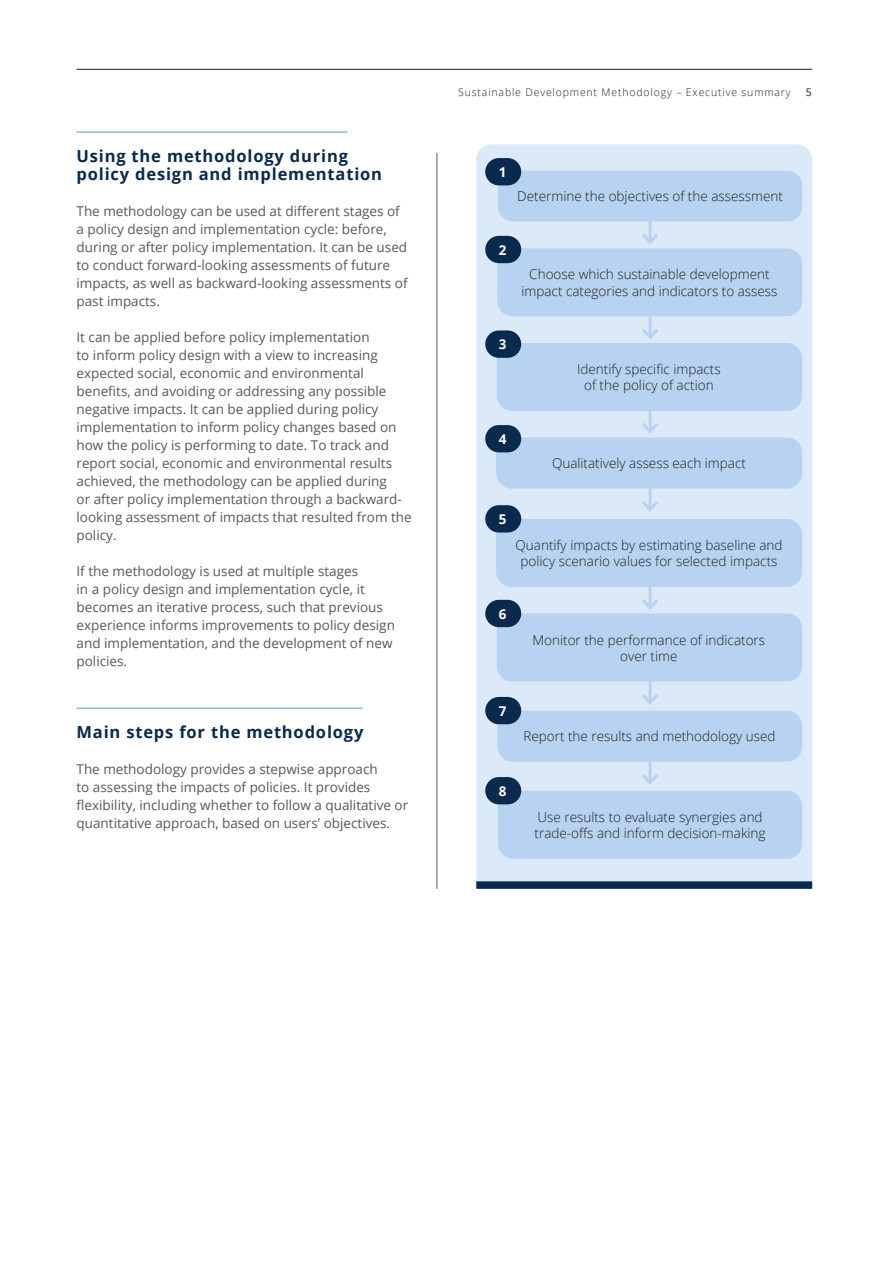
<style>
.page{position:relative;width:893px;height:1263px;background:#fff}
.page>*{position:absolute;margin:0;border:0;box-sizing:border-box;transform-origin:0 0}
.Head_2{font:700 16.5px/18px "Open Sans";letter-spacing:.05em;color:#09294e}
.Body{font:13.5px/18px "Open Sans";color:#57585a}
.t1{font:300 13.5px/16.2px "Open Sans";color:#231f20;text-align:center}
.t2{font:700 13.5px "Open Sans";color:#fff}
.t3{font:300 10.5px "Open Sans";letter-spacing:.08em;color:#231f20}
.t4{font:10.5px "Open Sans";color:#231f20}
</style>
<div class="page">
<hr style="left:77px;top:69px;width:735px;height:1px;background:#231f20">
<hr style="left:437px;top:153px;width:1px;height:736px;background:#57585a">
<hr style="left:77px;top:132px;width:270px;height:1px;background:#4a92db">
<hr style="left:77px;top:708px;width:286px;height:1px;background:#4a92db">
<div style="left:476px;top:144px;width:336px;height:737px;background:#dbe9f8"></div>
<div style="left:476px;top:881px;width:336px;height:8px;background:#09294e"></div>
<div style="left:498px;top:791px;width:304px;height:68px;background:#b7d3f1;border-radius:15px"></div>
<div style="left:498px;top:171px;width:304px;height:51px;background:#b7d3f1;border-radius:15px"></div>
<div style="left:485px;top:158px;width:36px;height:27px;background:#09294e;border-radius:14px"></div>
<div style="left:485px;top:777px;width:36px;height:27px;background:#09294e;border-radius:14px"></div>
<div style="left:497px;top:711px;width:305px;height:51px;background:#b7d3f1;border-radius:15px"></div>
<div style="left:497px;top:248px;width:305px;height:68px;background:#b7d3f1;border-radius:15px"></div>
<div style="left:497px;top:613px;width:305px;height:68px;background:#b7d3f1;border-radius:15px"></div>
<div style="left:497px;top:343px;width:305px;height:68px;background:#b7d3f1;border-radius:15px"></div>
<div style="left:496px;top:519px;width:306px;height:68px;background:#b7d3f1;border-radius:15px"></div>
<div style="left:496px;top:437px;width:306px;height:52px;background:#b7d3f1;border-radius:15px"></div>
<div style="left:485px;top:236px;width:36px;height:27px;background:#09294e;border-radius:14px"></div>
<div style="left:485px;top:697px;width:36px;height:27px;background:#09294e;border-radius:14px"></div>
<div style="left:485px;top:330px;width:36px;height:28px;background:#09294e;border-radius:14px"></div>
<div style="left:485px;top:600px;width:36px;height:27px;background:#09294e;border-radius:14px"></div>
<div style="left:485px;top:425px;width:36px;height:27px;background:#09294e;border-radius:14px"></div>
<div style="left:485px;top:505px;width:36px;height:27px;background:#09294e;border-radius:14px"></div>
<hr style="left:649px;top:221px;width:3px;height:21px;background:#b7d3f1">
<svg style="left:639px;top:230px;width:22px;height:17px"></svg>
<hr style="left:649px;top:316px;width:3px;height:21px;background:#b7d3f1">
<svg style="left:639px;top:325px;width:22px;height:17px"></svg>
<hr style="left:649px;top:410px;width:3px;height:21px;background:#b7d3f1">
<svg style="left:639px;top:419px;width:22px;height:17px"></svg>
<hr style="left:649px;top:489px;width:3px;height:21px;background:#b7d3f1">
<svg style="left:639px;top:498px;width:22px;height:16px"></svg>
<hr style="left:649px;top:587px;width:3px;height:21px;background:#b7d3f1">
<svg style="left:639px;top:596px;width:22px;height:16px"></svg>
<hr style="left:649px;top:681px;width:3px;height:21px;background:#b7d3f1">
<svg style="left:639px;top:691px;width:22px;height:16px"></svg>
<hr style="left:649px;top:762px;width:3px;height:21px;background:#b7d3f1">
<svg style="left:639px;top:771px;width:22px;height:16px"></svg>
<p class="Head_2" style="left:77px;top:147px;width:307px">Using the methodology during policy design and implementation</p>
<p class="Body" style="left:77px;top:202px;width:333px">The methodology can be used at different stages of a policy design and implementation cycle: before, during or after policy implementation. It can be used to conduct forward-looking assessments of future impacts, as well as backward-looking assessments of past impacts.</p>
<p class="Body" style="left:77px;top:328px;width:337px">It can be applied before policy implementation<br>to inform policy design with a view to increasing expected social, economic and environmental benefits, and avoiding or addressing any possible negative impacts. It can be applied during policy implementation to inform policy changes based on how the policy is performing to date. To track and report social, economic and environmental results achieved, the methodology can be applied during<br>or after policy implementation through a backward&shy;looking assessment of impacts that resulted from the policy.</p>
<p class="Body" style="left:77px;top:562px;width:320px">If the methodology is used at multiple stages<br>in a policy design and implementation cycle, it becomes an iterative process, such that previous experience informs improvements to policy design and implementation, and the development of new policies.</p>
<p class="Head_2" style="left:77px;top:723px;width:288px">Main steps for the methodology</p>
<p class="Body" style="left:77px;top:760px;width:333px">The methodology provides a stepwise approach<br>to assessing the impacts of policies. It provides flexibility, including whether to follow a qualitative or quantitative approach, based on users’ objectives.</p>
<p class="t3" style="left:458px;top:85px;width:334px">Sustainable Development Methodology – Executive summary</p>
<p class="t4" style="left:806px;top:85px;width:8px">5</p>
<p class="t2" style="left:499px;top:162px;width:9px">1</p>
<p class="t1" style="left:517px;top:188px;width:267px">Determine the objectives of the assessment</p>
<p class="t2" style="left:499px;top:240px;width:9px">2</p>
<p class="t1" style="left:521px;top:266px;width:258px">Choose which sustainable development impact categories and indicators to assess</p>
<p class="t2" style="left:499px;top:335px;width:9px">3</p>
<p class="t1" style="left:577px;top:361px;width:145px">Identify specific impacts</p>
<p class="t1" style="left:584px;top:377px;width:131px">of the policy of action</p>
<p class="t2" style="left:499px;top:429px;width:9px">4</p>
<p class="t1" style="left:552px;top:455px;width:195px">Qualitatively assess each impact</p>
<p class="t2" style="left:499px;top:510px;width:9px">5</p>
<p class="t1" style="left:516px;top:537px;width:268px">Quantify impacts by estimating baseline and policy scenario values for selected impacts</p>
<p class="t2" style="left:499px;top:604px;width:9px">6</p>
<p class="t1" style="left:533px;top:631px;width:234px">Monitor the performance of indicators over time</p>
<p class="t2" style="left:499px;top:701px;width:9px">7</p>
<p class="t2" style="left:499px;top:781px;width:9px">8</p>
<p class="t1" style="left:523px;top:728px;width:254px">Report the results and methodology used</p>
<p class="t1" style="left:537px;top:808px;width:227px">Use results to evaluate synergies and</p>
<p class="t1" style="left:535px;top:825px;width:233px">trade-offs and inform decision-making</p>
</div>
